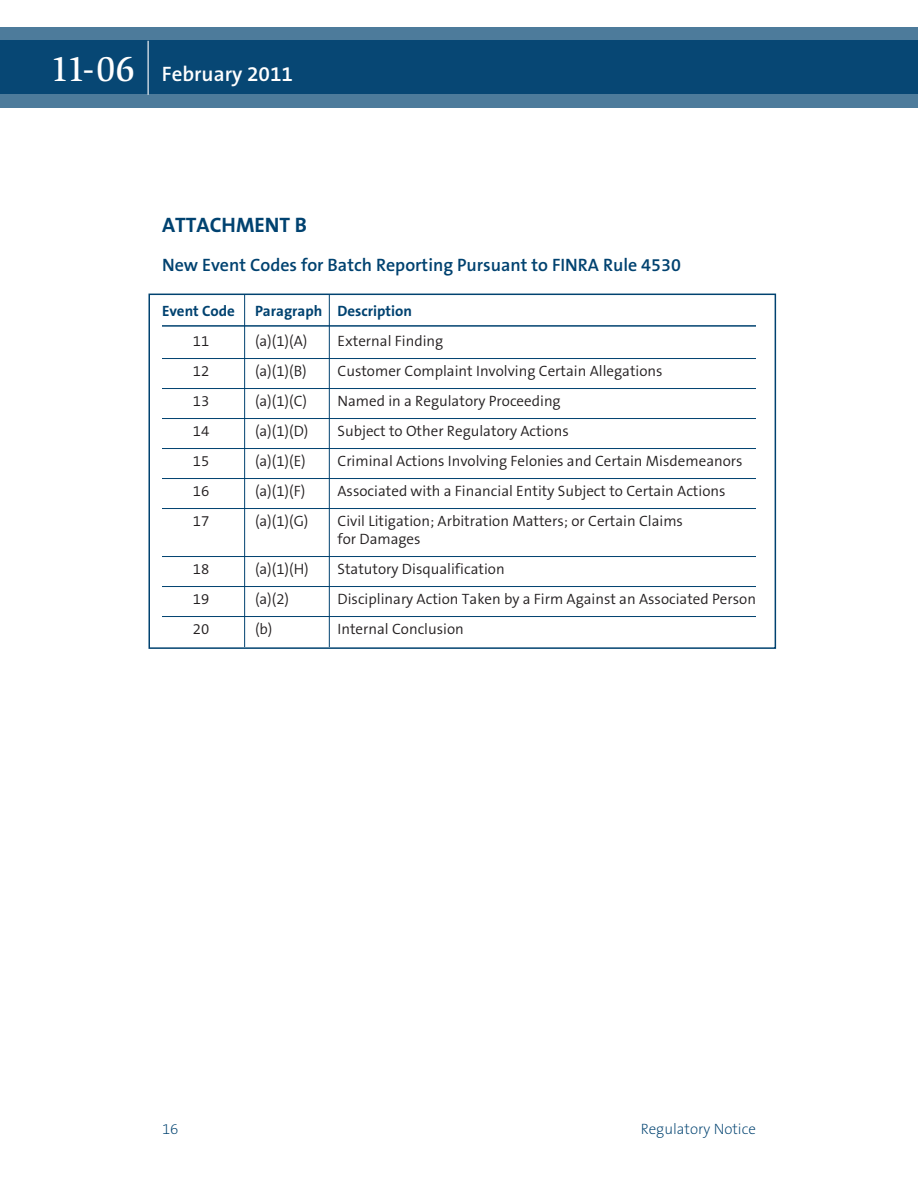
<style>
.page{position:relative;width:918px;height:1188px;background:#fff}
.page>*{position:absolute;margin:0;border:0;box-sizing:border-box;transform-origin:0 0}
.t1{font:600 21px "The Sans B6";color:#fff}
.attach_head{font:700 21px "The Sans B7";color:#004270}
.text_head_sub{font:600 18px "The Sans B6";color:#004270}
.text{font:300 15px/18px "The Sans B4";color:#231f20}
.text-2{font:700 15px "The Sans B7";color:#004270}
.t2{font:200 15px "The Sans B2";color:#004270}
.s1{font-family:"Slimbach LT";font-weight:500;font-size:36px}
</style>
<div class="page">
<svg style="left:0;top:27px;width:918px;height:81px;background:#1e5881"></svg>
<hr style="left:148px;top:41px;width:1px;height:54px;background:#fff">
<hr style="left:162px;top:325px;width:594px;height:2px;background:#004270">
<hr style="left:162px;top:358px;width:594px;height:1px;background:#004270">
<hr style="left:162px;top:388px;width:594px;height:1px;background:#004270">
<hr style="left:162px;top:418px;width:594px;height:1px;background:#004270">
<hr style="left:162px;top:448px;width:594px;height:1px;background:#004270">
<hr style="left:162px;top:478px;width:594px;height:1px;background:#004270">
<hr style="left:162px;top:508px;width:594px;height:1px;background:#004270">
<hr style="left:162px;top:556px;width:594px;height:1px;background:#004270">
<hr style="left:162px;top:586px;width:594px;height:1px;background:#004270">
<hr style="left:162px;top:616px;width:594px;height:1px;background:#004270">
<div style="left:148px;top:294px;width:628px;height:355px;border:2px solid #004270"></div>
<hr style="left:244px;top:294px;width:1px;height:353px;background:#004270">
<hr style="left:329px;top:294px;width:1px;height:353px;background:#004270">
<h1 class="t1" style="left:51px;top:63px;width:244px"><span class="s1">11-06</span> February 2011</h1>
<p class="attach_head" style="left:162px;top:213px;width:147px">ATTACHMENT B</p>
<p class="text_head_sub" style="left:162px;top:255px;width:520px">New Event Codes for Batch Reporting Pursuant to FINRA Rule 4530</p>
<p class="text-2" style="left:162px;top:303px;width:75px">Event Code</p>
<p class="text-2" style="left:255px;top:303px;width:159px">Paragraph Description</p>
<p class="text" style="left:193px;top:333px;width:18px">11</p>
<p class="text" style="left:255px;top:333px;width:54px">(a)(1)(A)</p>
<p class="text" style="left:338px;top:333px;width:107px">External Finding</p>
<p class="text" style="left:193px;top:363px;width:18px">12</p>
<p class="text" style="left:255px;top:363px;width:53px">(a)(1)(B)</p>
<p class="text" style="left:338px;top:363px;width:327px">Customer Complaint Involving Certain Allegations</p>
<p class="text" style="left:193px;top:393px;width:18px">13</p>
<p class="text" style="left:255px;top:393px;width:54px">(a)(1)(C)</p>
<p class="text" style="left:338px;top:393px;width:225px">Named in a Regulatory Proceeding</p>
<p class="text" style="left:193px;top:423px;width:18px">14</p>
<p class="text" style="left:255px;top:423px;width:55px">(a)(1)(D)</p>
<p class="text" style="left:338px;top:423px;width:233px">Subject to Other Regulatory Actions</p>
<p class="text" style="left:193px;top:453px;width:18px">15</p>
<p class="text" style="left:255px;top:453px;width:52px">(a)(1)(E)</p>
<p class="text" style="left:338px;top:453px;width:407px">Criminal Actions Involving Felonies and Certain Misdemeanors</p>
<p class="text" style="left:193px;top:483px;width:18px">16</p>
<p class="text" style="left:255px;top:483px;width:52px">(a)(1)(F)</p>
<p class="text" style="left:338px;top:483px;width:390px">Associated with a Financial Entity Subject to Certain Actions</p>
<p class="text" style="left:193px;top:513px;width:18px">17</p>
<p class="text" style="left:255px;top:513px;width:55px">(a)(1)(G)</p>
<p class="text" style="left:338px;top:513px;width:347px">Civil Litigation; Arbitration Matters; or Certain Claims for Damages</p>
<p class="text" style="left:193px;top:561px;width:18px">18</p>
<p class="text" style="left:255px;top:561px;width:55px">(a)(1)(H)</p>
<p class="text" style="left:338px;top:561px;width:169px">Statutory Disqualification</p>
<p class="text" style="left:193px;top:591px;width:18px">19</p>
<p class="text" style="left:255px;top:591px;width:36px">(a)(2)</p>
<p class="text" style="left:338px;top:591px;width:420px">Disciplinary Action Taken by a Firm Against an Associated Person</p>
<p class="text" style="left:193px;top:621px;width:18px">20</p>
<p class="text" style="left:255px;top:621px;width:19px">(b)</p>
<p class="text" style="left:338px;top:621px;width:128px">Internal Conclusion</p>
<p class="t2" style="left:162px;top:1121px;width:18px">16</p>
<p class="t2" style="left:641px;top:1121px;width:117px">Regulatory Notice</p>
</div>
